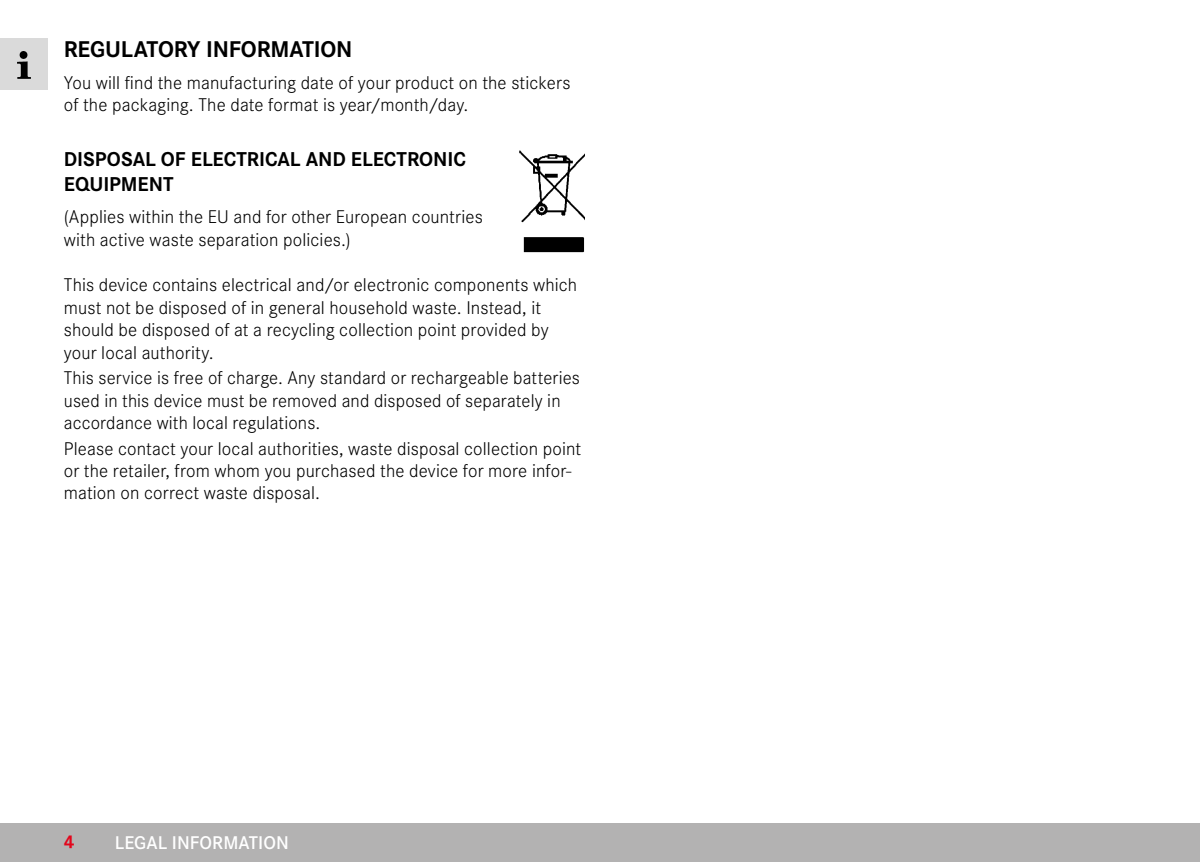
<style>
.page{position:relative;width:1200px;height:862px;background:#fff}
.page>*{position:absolute;margin:0;border:0;box-sizing:border-box;transform-origin:0 0}
.Heading____Heading_01_blind{font:700 23.62px "Corporate S";letter-spacing:-.005em;color:#000}
.Heading____Heading_02_blind{font:700 20.7px/25px "Corporate S";color:#000}
.Text____Body_Text{font:300 19.12px/22.3px "Corporate S";letter-spacing:.005em;color:#000}
.t1{font:600 19.12px "Corporate S";letter-spacing:.005em;color:#fff}
.t2{font:700 19.12px "Corporate S";color:#e3051b}
</style>
<div class="page">
<div style="left:0;top:823px;width:1199px;height:38px;background:#b3b2b2"></div>
<div style="left:0;top:38px;width:48px;height:51px;background:#dadada"></div>
<img style="left:17px;top:51px;width:14px;height:28px">
<img style="left:519px;top:150px;width:66px;height:103px">
<p class="Heading____Heading_01_blind" style="left:64px;top:30px;width:290px">REGULATORY INFORMATION</p>
<p class="Text____Body_Text" style="left:64px;top:70px;width:508px">You will find the manufacturing date of your product on the stickers of the packaging. The date format is year/month/day.</p>
<p class="Heading____Heading_02_blind" style="left:64px;top:145px;width:403px">DISPOSAL OF ELECTRICAL AND ELECTRONIC<br>EQUIPMENT</p>
<p class="Text____Body_Text" style="left:64px;top:204px;width:420px">(Applies within the EU and for other European countries with active waste separation policies.)</p>
<p class="Text____Body_Text" style="left:64px;top:272px;width:514px">This device contains electrical and/or electronic components which must not be disposed of in general household waste. Instead, it should be disposed of at a recycling collection point provided by your local authority.</p>
<p class="Text____Body_Text" style="left:64px;top:365px;width:517px">This service is free of charge. Any standard or rechargeable batteries used in this device must be removed and disposed of separately in accordance with local regulations.</p>
<p class="Text____Body_Text" style="left:64px;top:435px;width:519px">Please contact your local authorities, waste disposal collection point or the retailer, from whom you purchased the device for more infor&shy;mation on correct waste disposal.</p>
<p class="t2" style="left:64px;top:826px;width:12px">4</p>
<p class="t1" style="left:115px;top:827px;width:175px">LEGAL INFORMATION</p>
</div>
